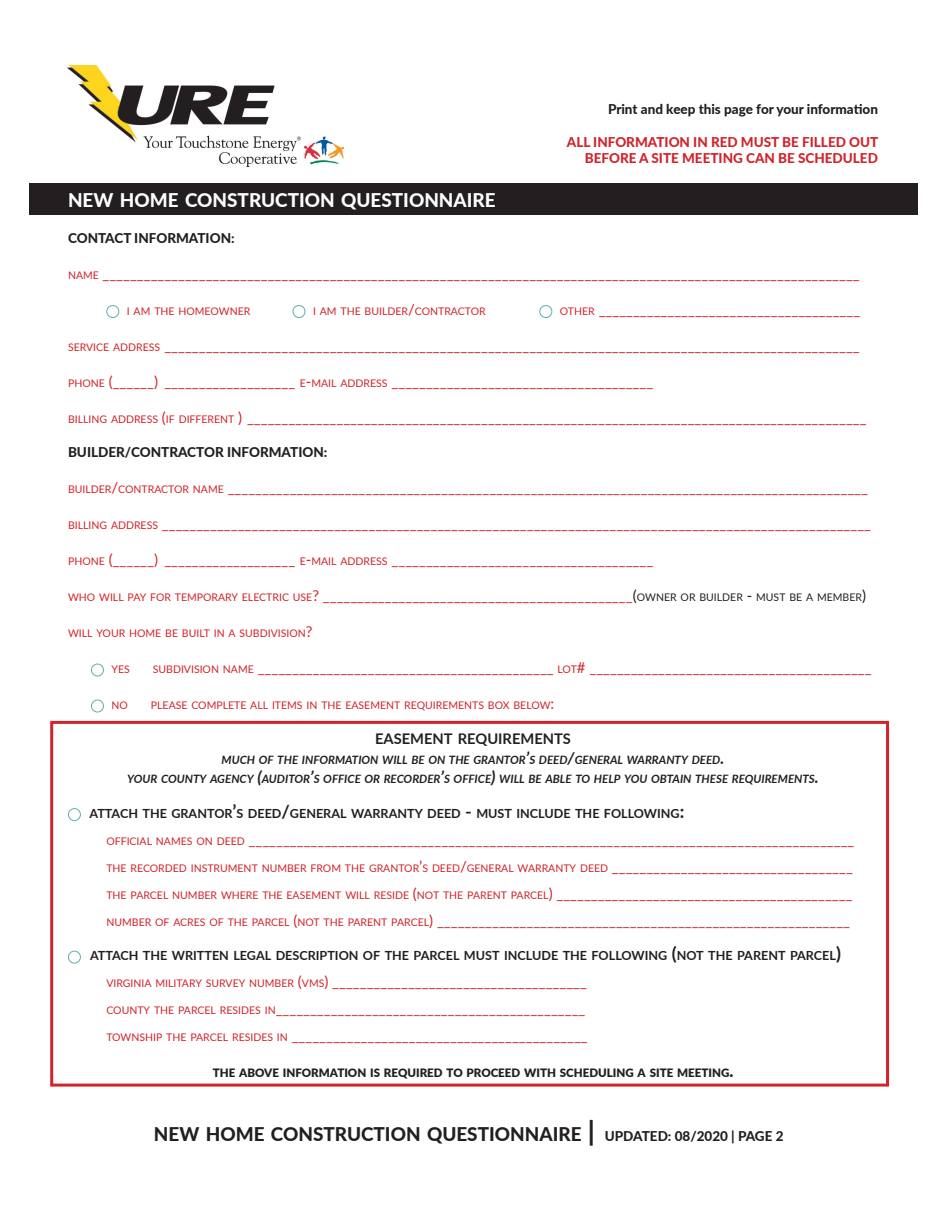
<style>
.page{position:relative;width:945px;height:1215px;background:#fff}
.page>*{position:absolute;margin:0;border:0;box-sizing:border-box;transform-origin:0 0}
.t1{font:800 18.9px "Lato";color:#231f20}
.t2{font:800 18.9px "Lato";color:#fff}
.t3{font:15px/27px "Lato";color:#d1232a}
.t4{font:700 14.7px "Lato";color:#231f20}
.t5{font:800 13.5px "Lato";color:#231f20}
.t6{font:800 13.5px/16.2px "Lato";color:#d1232a;text-align:right}
.t7{font:700 12.6px "Lato";color:#231f20}
.t8{font:italic 700 11.55px/19.8px "Lato";color:#231f20;text-align:center}
.t9{font:900 11.55px "Lato";color:#231f20}
.t10{font:10.5px "Lato";color:#d1232a}
.s1{font-size:10.5px}
.s2{font-size:15px}
.s3{color:#231f20}
.s4{font-size:10.5px;color:#231f20}
.s5{font-size:16.5px}
.s6{font-size:18px}
.s7{font-size:27px}
.s8{font-size:13.5px}
</style>
<div class="page">
<div style="left:29px;top:183px;width:888px;height:31px;background:#231f20"></div>
<div style="left:106px;top:305px;width:13px;height:13px;border:1px solid #63acab;border-radius:50%"></div>
<div style="left:293px;top:305px;width:12px;height:13px;border:1px solid #63acab;border-radius:50%"></div>
<div style="left:539px;top:305px;width:13px;height:13px;border:1px solid #63acab;border-radius:50%"></div>
<div style="left:91px;top:664px;width:13px;height:12px;border:1px solid #63acab;border-radius:50%"></div>
<div style="left:91px;top:700px;width:13px;height:12px;border:1px solid #63acab;border-radius:50%"></div>
<div style="left:68px;top:808px;width:13px;height:13px;border:1px solid #63acab;border-radius:50%"></div>
<div style="left:68px;top:951px;width:13px;height:12px;border:1px solid #63acab;border-radius:50%"></div>
<div style="left:50px;top:721px;width:839px;height:366px;border:3px solid #d1232a"></div>
<img style="left:68px;top:65px;width:275px;height:102px">
<p class="t5" style="left:608px;top:99px;width:272px">Print and keep this page for your information</p>
<p class="t6" style="left:567px;top:133px;width:313px">ALL INFORMATION IN RED MUST BE FILLED OUT<br>BEFORE A SITE MEETING CAN BE SCHEDULED</p>
<p class="t2" style="left:68px;top:186px;width:429px">NEW HOME CONSTRUCTION QUESTIONNAIRE</p>
<p class="t5" style="left:68px;top:228px;width:168px">CONTACT INFORMATION:</p>
<p class="t3" style="left:68px;top:259px;width:793px"><span class="s1">NAME</span> ______________________________________________________________________________________________________________</p>
<p class="t10" style="left:127px;top:304px;width:125px">I AM THE HOMEOWNER</p>
<p class="t10" style="left:313px;top:304px;width:174px">I AM THE BUILDER<span class="s2">/</span>CONTRACTOR</p>
<p class="t3" style="left:560px;top:295px;width:302px"><span class="s1">OTHER</span> ______________________________________</p>
<p class="t3" style="left:68px;top:331px;width:793px"><span class="s1">SERVICE ADDRESS</span> _____________________________________________________________________________________________________</p>
<p class="t3" style="left:68px;top:367px;width:587px"><span class="s1">PHONE</span> (______) ___________________ <span class="s1">E</span>-<span class="s1">MAIL ADDRESS</span> ______________________________________</p>
<p class="t3" style="left:68px;top:403px;width:800px"><span class="s1">BILLING ADDRESS</span> (<span class="s1">IF DIFFERENT</span> ) __________________________________________________________________________________________</p>
<p class="t5" style="left:68px;top:442px;width:261px">BUILDER/CONTRACTOR INFORMATION:</p>
<p class="t3" style="left:68px;top:474px;width:802px"><span class="s1">BUILDER</span>/<span class="s1">CONTRACTOR NAME</span> _____________________________________________________________________________________________</p>
<p class="t3" style="left:68px;top:510px;width:805px"><span class="s1">BILLING ADDRESS</span> _______________________________________________________________________________________________________</p>
<p class="t3" style="left:68px;top:546px;width:587px"><span class="s1">PHONE</span> (______) ___________________ <span class="s1">E</span>-<span class="s1">MAIL ADDRESS</span> ______________________________________</p>
<p class="t3" style="left:68px;top:582px;width:799px"><span class="s1">WHO WILL PAY FOR TEMPORARY ELECTRIC USE</span>? _____________________________________________<span class="s3">(</span><span class="s4">OWNER OR BUILDER</span> <span class="s3">-</span> <span class="s4">MUST BE A MEMBER</span><span class="s3">)</span></p>
<p class="t10" style="left:68px;top:626px;width:246px">WILL YOUR HOME BE BUILT IN A SUBDIVISION<span class="s2">?</span></p>
<p class="t10" style="left:112px;top:662px;width:20px">YES</p>
<p class="t3" style="left:153px;top:654px;width:720px"><span class="s1">SUBDIVISION NAME</span> ___________________________________________ <span class="s1">LOT</span># _________________________________________</p>
<p class="t10" style="left:112px;top:698px;width:18px">NO</p>
<p class="t10" style="left:151px;top:698px;width:405px">PLEASE COMPLETE ALL ITEMS IN THE EASEMENT REQUIREMENTS BOX BELOW<span class="s2">:</span></p>
<p class="t4" style="left:375px;top:728px;width:198px">EASEMENT REQUIREMENTS</p>
<p class="t8" style="left:127px;top:749px;width:693px">MUCH OF THE INFORMATION WILL BE ON THE GRANTOR<span class="s5">’</span>S DEED<span class="s5">/</span>GENERAL WARRANTY DEED<span class="s5">.<br></span>YOUR COUNTY AGENCY <span class="s5">(</span>AUDITOR<span class="s5">’</span>S OFFICE OR RECORDER<span class="s5">’</span>S OFFICE<span class="s5">)</span> WILL BE ABLE TO HELP YOU OBTAIN THESE REQUIREMENTS<span class="s5">.</span></p>
<p class="t7" style="left:90px;top:804px;width:596px">ATTACH THE GRANTOR<span class="s6">’</span>S DEED<span class="s6">/</span>GENERAL WARRANTY DEED <span class="s6">-</span> MUST INCLUDE THE FOLLOWING<span class="s6">:</span></p>
<p class="t3" style="left:106px;top:825px;width:750px"><span class="s1">OFFICIAL NAMES ON DEED</span> ________________________________________________________________________________________</p>
<p class="t10" style="left:106px;top:861px;width:748px">THE RECORDED INSTRUMENT NUMBER FROM THE GRANTOR<span class="s2">’</span>S DEED<span class="s2">/</span>GENERAL WARRANTY DEED <span class="s2">___________________________________</span></p>
<p class="t10" style="left:106px;top:888px;width:748px">THE PARCEL NUMBER WHERE THE EASEMENT WILL RESIDE <span class="s2">(</span>NOT THE PARENT PARCEL<span class="s2">) ___________________________________________</span></p>
<p class="t3" style="left:106px;top:906px;width:745px"><span class="s1">NUMBER OF ACRES OF THE PARCEL</span> (<span class="s1">NOT THE PARENT PARCEL</span>) ____________________________________________________________</p>
<p class="t7" style="left:90px;top:947px;width:752px">ATTACH THE WRITTEN LEGAL DESCRIPTION OF THE PARCEL MUST INCLUDE THE FOLLOWING <span class="s6">(</span>NOT THE PARENT PARCEL<span class="s6">)</span></p>
<p class="t3" style="left:106px;top:968px;width:483px"><span class="s1">VIRGINIA MILITARY SURVEY NUMBER</span> (<span class="s1">VMS</span>) _____________________________________<br><span class="s1">COUNTY THE PARCEL RESIDES IN</span>_____________________________________________<br><span class="s1">TOWNSHIP THE PARCEL RESIDES IN</span> ___________________________________________</p>
<p class="t9" style="left:213px;top:1065px;width:522px">THE ABOVE INFORMATION IS REQUIRED TO PROCEED WITH SCHEDULING A SITE MEETING<span class="s5">.</span></p>
<p class="t1" style="left:154px;top:1120px;width:631px">NEW HOME CONSTRUCTION QUESTIONNAIRE <span class="s7">|</span> <span class="s8">UPDATED: 08/2020 | PAGE 2</span></p>
</div>
